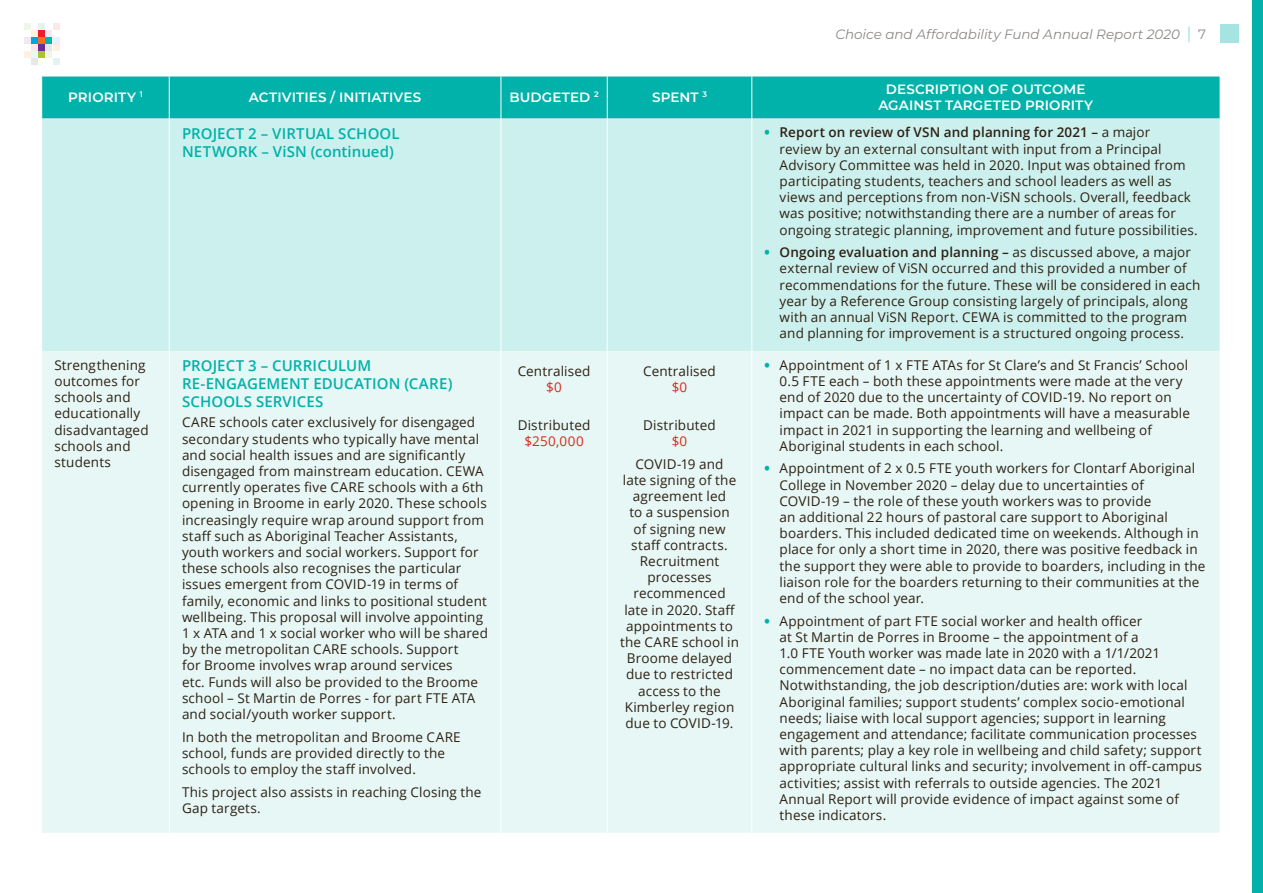
<style>
.page{position:relative;width:1263px;height:893px;background:#fff}
.page>*{position:absolute;margin:0;border:0;box-sizing:border-box;transform-origin:0 0}
.t1{font:600 15px/18px "Open Sans";letter-spacing:.01em;color:#00b2a9}
.t2{font:13.5px/16.2px "Open Sans";letter-spacing:.01em;color:#2e2113}
.t3{font:600 13.5px/16.2px "Montserrat";letter-spacing:.01em;color:#fff;text-align:center}
.t4{font:italic 13.5px "Montserrat";color:#8c8986}
.t5{font:13.5px "Open Sans";letter-spacing:.03em;color:#da291c}
.s1{font-style:normal;font-size:16.8px;color:#80d8d4}
.s2{font-style:normal}
.s3{font-weight:800;color:#00b2a9}
.s4{font-weight:600}
</style>
<div class="page">
<div style="left:1220px;top:24px;width:19px;height:19px;background:#a6e4e1"></div>
<div style="left:38px;top:44px;width:7px;height:7px;background:#6f2c91"></div>
<div style="left:38px;top:52px;width:7px;height:6px;background:#adc32b"></div>
<div style="left:38px;top:37px;width:7px;height:7px;background:#f36f21"></div>
<div style="left:38px;top:30px;width:7px;height:6px;background:#ed1d24"></div>
<div style="left:31px;top:37px;width:7px;height:7px;background:#00a5e4"></div>
<div style="left:46px;top:37px;width:6px;height:7px;background:#00b5ad"></div>
<div style="left:31px;top:44px;width:7px;height:7px;background:#fde8e6"></div>
<div style="left:46px;top:44px;width:6px;height:7px;background:#e6e7e8"></div>
<div style="left:31px;top:59px;width:7px;height:6px;background:#e6e7e8"></div>
<div style="left:38px;top:23px;width:7px;height:6px;background:#e3f3f1"></div>
<div style="left:31px;top:30px;width:7px;height:6px;background:#fff1e2"></div>
<div style="left:24px;top:37px;width:6px;height:7px;background:#f0e8f3"></div>
<svg style="left:24px;top:52px;width:6px;height:6px"></svg>
<div style="left:31px;top:52px;width:7px;height:6px;background:#e9f7fe"></div>
<svg style="left:24px;top:23px;width:6px;height:6px"></svg>
<div style="left:53px;top:44px;width:6px;height:7px;background:#fff1e2"></div>
<div style="left:53px;top:37px;width:6px;height:7px;background:#e1f4fd"></div>
<svg style="left:46px;top:52px;width:13px;height:13px"></svg>
<svg style="left:46px;top:23px;width:13px;height:13px"></svg>
<div style="left:42px;top:77px;width:1177px;height:42px;background:#00b2a9"></div>
<div style="left:42px;top:119px;width:1177px;height:232px;background:#ccf0ee"></div>
<div style="left:42px;top:351px;width:1177px;height:482px;background:#e6f7f6"></div>
<hr style="left:169px;top:77px;width:1px;height:42px;background:#fff">
<hr style="left:501px;top:77px;width:1px;height:42px;background:#fff">
<hr style="left:607px;top:77px;width:1px;height:42px;background:#fff">
<hr style="left:751px;top:77px;width:1px;height:42px;background:#fff">
<hr style="left:169px;top:119px;width:1px;height:232px;background:#fff">
<hr style="left:501px;top:119px;width:1px;height:232px;background:#fff">
<hr style="left:607px;top:119px;width:1px;height:232px;background:#fff">
<hr style="left:751px;top:119px;width:1px;height:232px;background:#fff">
<hr style="left:169px;top:351px;width:1px;height:60px;background:#fff">
<hr style="left:501px;top:351px;width:1px;height:60px;background:#fff">
<hr style="left:607px;top:351px;width:1px;height:60px;background:#fff">
<hr style="left:751px;top:351px;width:1px;height:60px;background:#fff">
<hr style="left:169px;top:411px;width:1px;height:422px;background:#fff">
<hr style="left:501px;top:411px;width:1px;height:422px;background:#fff">
<hr style="left:607px;top:411px;width:1px;height:422px;background:#fff">
<hr style="left:751px;top:411px;width:1px;height:422px;background:#fff">
<div style="left:1252px;top:0;width:11px;height:893px;background:#00b2a9"></div>
<p class="t4" style="left:835px;top:25px;width:372px">Choice and Affordability Fund Annual Report 2020 <span class="s1">|</span> <span class="s2">7</span></p>
<p class="t3" style="left:68px;top:88px;width:76px">PRIORITY <sup>1</sup></p>
<p class="t3" style="left:249px;top:88px;width:174px">ACTIVITIES / INITIATIVES</p>
<p class="t3" style="left:509px;top:88px;width:91px">BUDGETED <sup>2</sup></p>
<p class="t3" style="left:652px;top:88px;width:57px">SPENT <sup>3</sup></p>
<p class="t3" style="left:878px;top:80px;width:216px">DESCRIPTION OF OUTCOME<br>AGAINST TARGETED PRIORITY</p>
<p class="t1" style="left:182px;top:124px;width:219px">PROJECT 2 – VIRTUAL SCHOOL<br>NETWORK – ViSN (continued)</p>
<p class="t2" style="left:780px;top:124px;width:420px;text-indent:-15px"><span class="s3">•</span> <span class="s4">Report on review of VSN and planning for 2021 –</span> a major<br>review by an external consultant with input from a Principal Advisory Committee was held in 2020. Input was obtained from participating students, teachers and school leaders as well as views and perceptions from non-ViSN schools. Overall, feedback was positive; notwithstanding there are a number of areas for ongoing strategic planning, improvement and future possibilities.</p>
<p class="t2" style="left:780px;top:244px;width:422px;text-indent:-15px"><span class="s3">•</span> <span class="s4">Ongoing evaluation and planning –</span> as discussed above, a major external review of ViSN occurred and this provided a number of recommendations for the future. These will be considered in each year by a Reference Group consisting largely of principals, along with an annual ViSN Report. CEWA is committed to the program and planning for improvement is a structured ongoing process.</p>
<p class="t2" style="left:54px;top:356px;width:96px">Strengthening outcomes for schools and educationally disadvantaged schools and students</p>
<p class="t1" style="left:182px;top:356px;width:272px">PROJECT 3 – CURRICULUM<br>RE-ENGAGEMENT EDUCATION (CARE)<br>SCHOOLS SERVICES</p>
<p class="t2" style="left:779px;top:356px;width:412px;text-indent:-15px"><span class="s3">•</span> Appointment of 1 x FTE ATAs for St Clare’s and St Francis’ School 0.5 FTE each – both these appointments were made at the very end of 2020 due to the uncertainty of COVID-19. No report on impact can be made. Both appointments will have a measurable impact in 2021 in supporting the learning and wellbeing of Aboriginal students in each school.</p>
<p class="t2" style="left:779px;top:460px;width:427px;text-indent:-15px"><span class="s3">•</span> Appointment of 2 x 0.5 FTE youth workers for Clontarf Aboriginal College in November 2020 – delay due to uncertainties of COVID-19 – the role of these youth workers was to provide<br>an additional 22 hours of pastoral care support to Aboriginal boarders. This included dedicated time on weekends. Although in place for only a short time in 2020, there was positive feedback in the support they were able to provide to boarders, including in the liaison role for the boarders returning to their communities at the end of the school year.</p>
<p class="t2" style="left:779px;top:612px;width:424px;text-indent:-15px"><span class="s3">•</span> Appointment of part FTE social worker and health officer<br>at St Martin de Porres in Broome – the appointment of a<br>1.0 FTE Youth worker was made late in 2020 with a 1/1/2021 commencement date – no impact data can be reported.<br>Notwithstanding, the job description/duties are: work with local Aboriginal families; support students’ complex socio-emotional needs; liaise with local support agencies; support in learning engagement and attendance; facilitate communication processes with parents; play a key role in wellbeing and child safety; support appropriate cultural links and security; involvement in off-campus activities; assist with referrals to outside agencies. The 2021<br>Annual Report will provide evidence of impact against some of these indicators.</p>
<p class="t2" style="left:518px;top:363px;width:74px">Centralised</p>
<p class="t5" style="left:546px;top:378px;width:17px">$0</p>
<p class="t2" style="left:643px;top:363px;width:74px">Centralised</p>
<p class="t5" style="left:672px;top:378px;width:17px">$0</p>
<p class="t2" style="left:182px;top:414px;width:308px">CARE schools cater exclusively for disengaged secondary students who typically have mental and social health issues and are significantly disengaged from mainstream education. CEWA currently operates five CARE schools with a 6th opening in Broome in early 2020. These schools increasingly require wrap around support from staff such as Aboriginal Teacher Assistants, youth workers and social workers. Support for these schools also recognises the particular issues emergent from COVID-19 in terms of family, economic and links to positional student wellbeing. This proposal will involve appointing 1 x ATA and 1 x social worker who will be shared by the metropolitan CARE schools. Support<br>for Broome involves wrap around services<br>etc. Funds will also be provided to the Broome school – St Martin de Porres - for part FTE ATA and social/youth worker support.</p>
<p class="t2" style="left:182px;top:728px;width:280px">In both the metropolitan and Broome CARE school, funds are provided directly to the schools to employ the staff involved.</p>
<p class="t2" style="left:182px;top:783px;width:301px">This project also assists in reaching Closing the<br>Gap targets.</p>
<p class="t2" style="left:518px;top:417px;width:74px">Distributed</p>
<p class="t5" style="left:524px;top:432px;width:61px">$250,000</p>
<p class="t2" style="left:643px;top:417px;width:74px">Distributed</p>
<p class="t5" style="left:672px;top:432px;width:17px">$0</p>
<p class="t2" style="left:620px;top:455px;width:121px;text-align:center">COVID-19 and<br>late signing of the agreement led<br>to a suspension<br>of signing new staff contracts.<br>Recruitment processes recommenced late in 2020. Staff appointments to the CARE school in<br>Broome delayed due to restricted access to the<br>Kimberley region due to COVID-19.</p>
</div>
